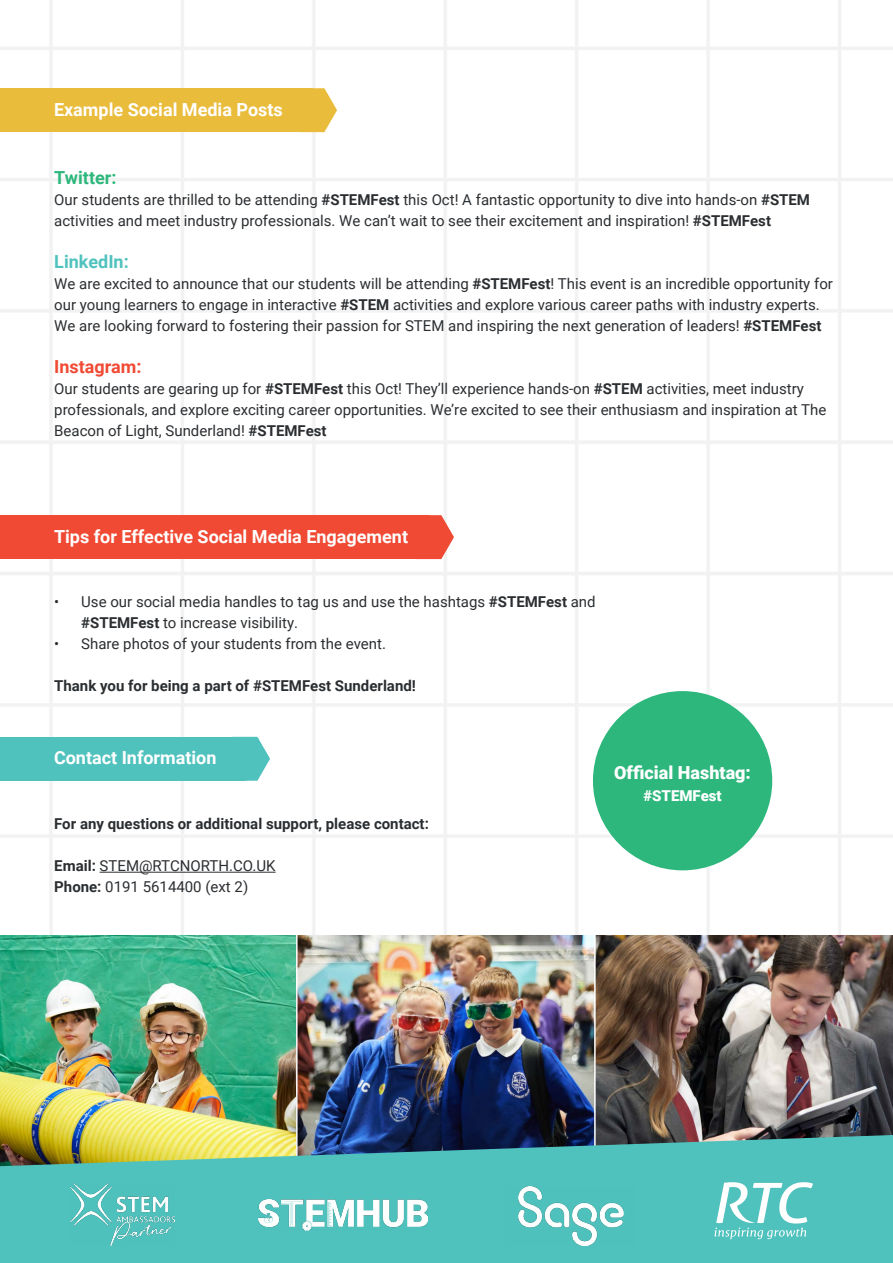
<style>
.page{position:relative;width:893px;height:1263px;background:#fff}
.page>*{position:absolute;margin:0;border:0;box-sizing:border-box;transform-origin:0 0}
.t1{font:700 18px "Roboto";color:#fff}
.t2{font:900 18px "Roboto";color:#fff}
.t3{font:700 18px "Roboto";color:#f04a34}
.t4{font:700 18px "Roboto";color:#50c2be}
.t5{font:700 18px "Roboto";color:#2db77c}
.t6{font:15px/21px "Roboto";color:#2b2e31}
.t7{font:700 15px "Roboto";color:#2b2e31}
.t8{font:900 15px "Roboto";color:#fff}
.s1{font-weight:700}
</style>
<div class="page">
<img style="left:0;top:0;width:893px;height:935px">
<img style="left:0;top:935px;width:893px;height:200px">
<hr style="left:296px;top:934px;width:2px;height:228px;background:#fff">
<hr style="left:594px;top:928px;width:2px;height:229px;background:#fff">
<svg style="left:0;top:1135px;width:893px;height:128px;background:#57b7ac"></svg>
<div style="left:0;top:88px;width:313px;height:44px;background:#eabc3b"></div>
<svg style="left:313px;top:88px;width:24px;height:44px"></svg>
<div style="left:593px;top:691px;width:179px;height:179px;background:#2db77c;border-radius:50%"></div>
<div style="left:0;top:515px;width:429px;height:44px;background:#f04a34"></div>
<svg style="left:429px;top:515px;width:25px;height:44px"></svg>
<hr style="left:100px;top:872px;width:176px;height:1px;background:#2b2e31">
<div style="left:0;top:737px;width:246px;height:44px;background:#50c2be"></div>
<svg style="left:246px;top:737px;width:24px;height:44px"></svg>
<img style="left:70px;top:1184px;width:104px;height:61px">
<svg style="left:714px;top:1182px;width:99px;height:57px"></svg>
<img style="left:259px;top:1199px;width:169px;height:31px">
<img style="left:506px;top:1186px;width:131px;height:59px">
<p class="t1" style="left:54px;top:97px;width:230px">Example Social Media Posts</p>
<p class="t5" style="left:54px;top:165px;width:64px">Twitter:</p>
<p class="t6" style="left:54px;top:188px;width:757px">Our students are thrilled to be attending <span class="s1">#STEMFest</span> this Oct! A fantastic opportunity to dive into hands-on <span class="s1">#STEM </span>activities and meet industry professionals. We can’t wait to see their excitement and inspiration! <span class="s1">#STEMFest</span></p>
<p class="t4" style="left:54px;top:249px;width:76px">LinkedIn:</p>
<p class="t6" style="left:54px;top:272px;width:780px">We are excited to announce that our students will be attending <span class="s1">#STEMFest</span>! This event is an incredible opportunity for our young learners to engage in interactive <span class="s1">#STEM</span> activities and explore various career paths with industry experts.<br>We are looking forward to fostering their passion for STEM and inspiring the next generation of leaders! <span class="s1">#STEMFest</span></p>
<p class="t3" style="left:54px;top:354px;width:89px">Instagram:</p>
<p class="t6" style="left:54px;top:377px;width:774px">Our students are gearing up for <span class="s1">#STEMFest</span> this Oct! They’ll experience hands-on <span class="s1">#STEM</span> activities, meet industry professionals, and explore exciting career opportunities. We’re excited to see their enthusiasm and inspiration at The<br>Beacon of Light, Sunderland! <span class="s1">#STEMFest</span></p>
<p class="t1" style="left:54px;top:523px;width:356px">Tips for Effective Social Media Engagement</p>
<p class="t6" style="left:81px;top:591px;width:516px;text-indent:-27px">• Use our social media handles to tag us and use the hashtags <span class="s1">#STEMFest</span> and <span class="s1">#STEMFest</span> to increase visibility.</p>
<p class="t6" style="left:54px;top:633px;width:333px">• Share photos of your students from the event.</p>
<p class="t7" style="left:54px;top:676px;width:363px">Thank you for being a part of #STEMFest Sunderland!</p>
<p class="t1" style="left:54px;top:745px;width:164px">Contact Information</p>
<p class="t7" style="left:54px;top:813px;width:376px">For any questions or additional support, please contact:</p>
<p class="t6" style="left:54px;top:855px;width:223px"><span class="s1">Email:</span> STEM@RTCNORTH.CO.UK</p>
<p class="t6" style="left:54px;top:876px;width:195px"><span class="s1">Phone:</span> 0191 5614400 (ext 2)</p>
<p class="t2" style="left:614px;top:759px;width:138px">Official Hashtag:</p>
<p class="t8" style="left:643px;top:785px;width:80px">#STEMFest</p>
</div>
